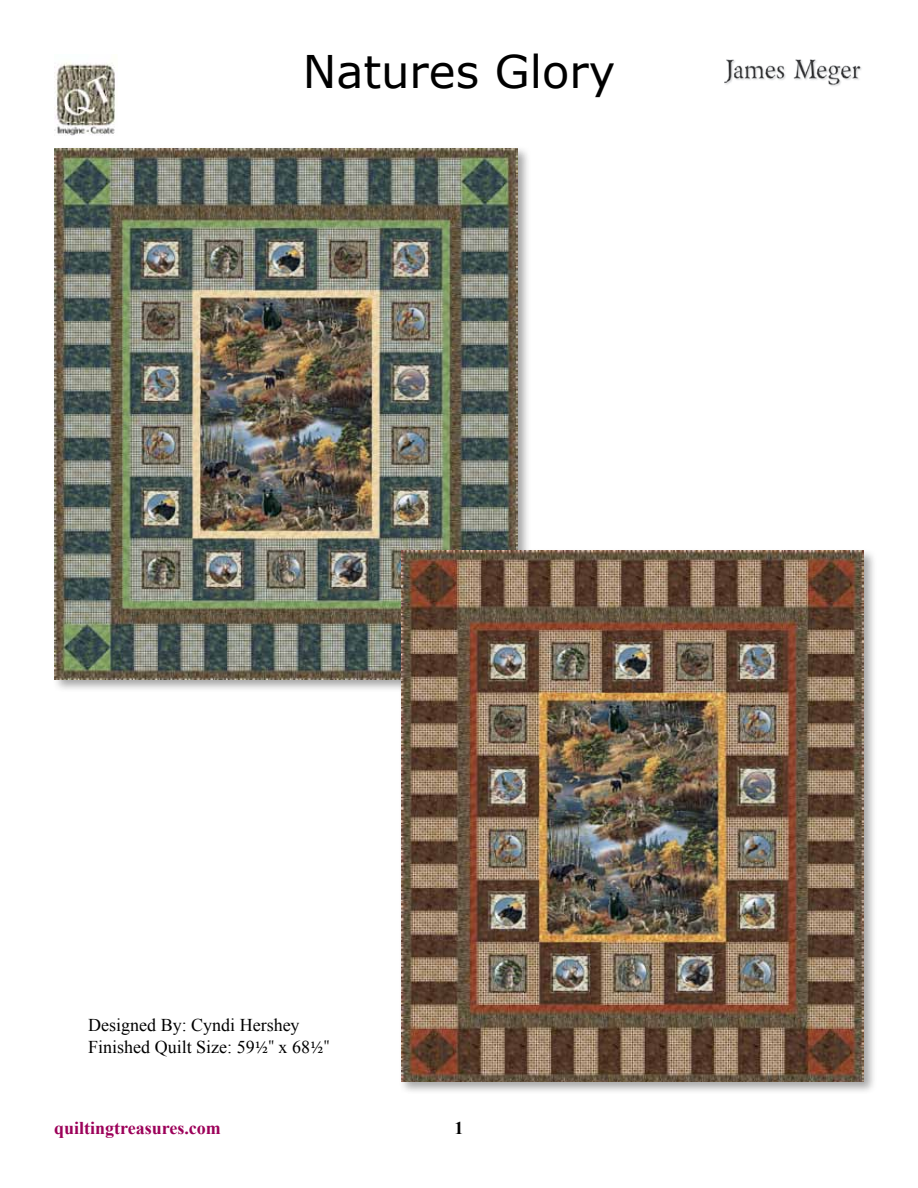
<style>
.page{position:relative;width:918px;height:1188px;background:#fff}
.page>*{position:absolute;margin:0;border:0;box-sizing:border-box;transform-origin:0 0}
.t1{font:45px "Verdana";color:#000}
.t2{font:18px/21.6px "Times New Roman";color:#000}
.t3{font:700 18px "Times New Roman";color:#9c0059}
.t4{font:700 18px "Times New Roman";color:#000}
.s1{font-family:"Minion Pro"}
</style>
<div class="page">
<img style="left:54px;top:62px;width:61px;height:73px">
<img style="left:724px;top:59px;width:138px;height:27px">
<div style="left:52px;top:146px;width:479px;height:547px;background:#000;opacity:.35"></div>
<img style="left:55px;top:149px;width:462px;height:530px">
<div style="left:399px;top:548px;width:479px;height:547px;background:#000;opacity:.35"></div>
<img style="left:401px;top:551px;width:463px;height:531px">
<h1 class="t1" style="left:303px;top:41px;width:314px">Natures Glory</h1>
<p class="t2" style="left:88px;top:1014px;width:243px">Designed By: Cyndi Hershey<br>Finished Quilt Size: 59<span class="s1">1/2"</span> x 68<span class="s1">1/2"</span></p>
<p class="t3" style="left:54px;top:1116px;width:168px">quiltingtreasures.com</p>
<p class="t4" style="left:454px;top:1116px;width:10px">1</p>
</div>
